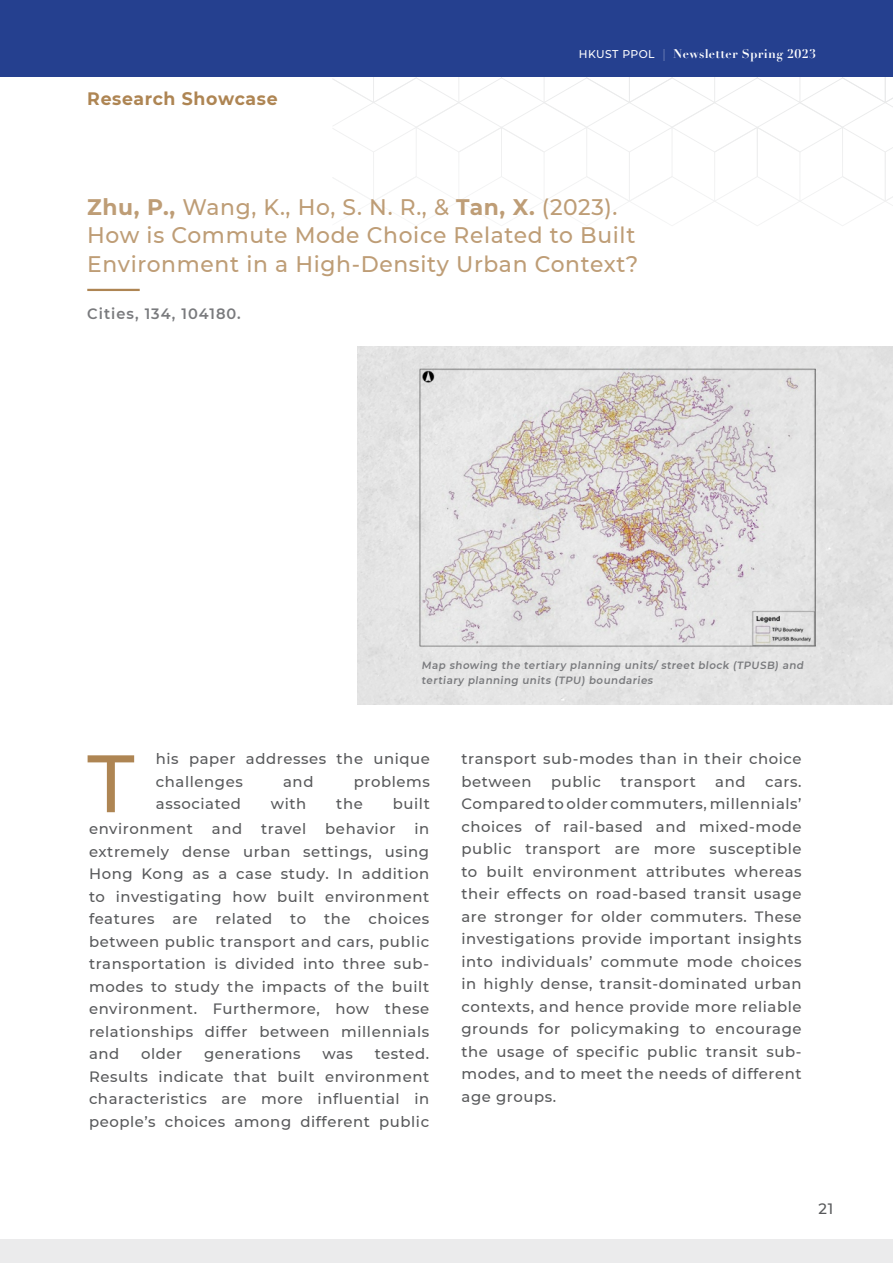
<style>
.page{position:relative;width:893px;height:1263px;background:#fff}
.page>*{position:absolute;margin:0;border:0;box-sizing:border-box;transform-origin:0 0}
.t1{font:500 81.3px "Montserrat";color:#ae8553}
.t2{font:500 22.5px/28.5px "Montserrat";letter-spacing:.03em;color:#be9d76}
.t3{font:700 18px "Montserrat";letter-spacing:.04em;color:#ae8553;scale:.96 1}
.t4{font:500 15px/22.5px "Montserrat";letter-spacing:.04em;color:#58595b;text-align:justify}
.t5{font:600 15px "Montserrat";letter-spacing:.07em;color:#797a7d}
.t6{font:700 12.3px "Didot";letter-spacing:.03em;color:#fff}
.t7{font:500 11.25px "Montserrat";letter-spacing:.04em;color:#fff;scale:.96 1}
.t8{font:600 10.5px/15px "Montserrat";color:#797a7d}
.s1{font-size:12px}
.s2{font-weight:700}
</style>
<div class="page">
<svg style="left:332px;top:77px;width:561px;height:149px"></svg>
<div style="left:1px;top:1239px;width:892px;height:24px;background:#ebebec"></div>
<div style="left:1px;top:0;width:892px;height:77px;background:#25408f"></div>
<hr style="left:87px;top:289px;width:53px;height:2px;background:#ae8553">
<img style="left:419px;top:368px;width:397px;height:278px">
<p class="t3" style="left:87px;top:85px;width:200px">Research Showcase</p>
<p class="t7" style="left:579px;top:46px;width:80px">HKUST PPOL</p>
<p class="t6" style="left:663px;top:46px;width:155px"><span class="s1">|</span> Newsletter Spring 2023</p>
<p class="t2" style="left:87px;top:192px;width:552px"><span class="s2">Zhu, P.,</span> Wang, K., Ho, S. N. R., &amp; <span class="s2">Tan, X.</span> (2023).<br>How is Commute Mode Choice Related to Built<br>Environment in a High-Density Urban Context?</p>
<p class="t5" style="left:87px;top:303px;width:155px">Cities, 134, 104180.</p>
<p class="t8" style="left:422px;top:657px;width:385px">Map showing the tertiary planning units/ street block (TPUSB) and tertiary planning units (TPU) boundaries</p>
<p class="t1" style="left:87px;top:727px;width:49px">T</p>
<p class="t4" style="left:156px;top:747px;width:276px">his paper addresses the unique challenges</p>
<p class="t4" style="left:283px;top:769px;width:32px">and</p>
<p class="t4" style="left:354px;top:769px;width:78px">problems</p>
<p class="t4" style="left:156px;top:792px;width:87px">associated</p>
<p class="t4" style="left:271px;top:792px;width:37px">with</p>
<p class="t4" style="left:336px;top:792px;width:28px">the</p>
<p class="t4" style="left:393px;top:792px;width:39px">built</p>
<p class="t4" style="left:89px;top:817px;width:342px;text-indent:325px">in extremely dense urban settings, using Hong Kong as a case study. In addition to investigating how built environment features are related to the choices between public transport and cars, public transportation is divided into three sub&shy;modes to study the impacts of the built environment. Furthermore, how these relationships differ between millennials and</p>
<p class="t4" style="left:89px;top:817px;width:105px">environment</p>
<p class="t4" style="left:212px;top:817px;width:32px">and</p>
<p class="t4" style="left:261px;top:817px;width:47px">travel</p>
<p class="t4" style="left:325px;top:817px;width:72px">behavior</p>
<p class="t4" style="left:141px;top:1042px;width:43px">older</p>
<p class="t4" style="left:204px;top:1042px;width:98px">generations</p>
<p class="t4" style="left:322px;top:1042px;width:32px">was</p>
<p class="t4" style="left:89px;top:1042px;width:342px;text-indent:286px">tested.<br>Results indicate that built environment characteristics are more influential in people’s choices among different public</p>
<p class="t4" style="left:461px;top:747px;width:342px">transport sub-modes than in their choice between</p>
<p class="t4" style="left:551px;top:769px;width:52px">public</p>
<p class="t4" style="left:620px;top:769px;width:77px">transport</p>
<p class="t4" style="left:715px;top:769px;width:32px">and</p>
<p class="t4" style="left:461px;top:769px;width:342px;text-indent:304px">cars.<br>Compared to older commuters, millennials’ choices of rail-based and mixed-mode public transport are more susceptible to built environment attributes whereas their effects on road-based transit usage are stronger for older commuters. These investigations provide important insights into individuals’ commute mode choices in highly dense, transit-dominated urban contexts, and hence provide more reliable grounds for policymaking to encourage the usage of specific public transit sub&shy;modes, and to meet the needs of different age groups.</p>
<p class="t4" style="left:819px;top:1196px;width:16px">21</p>
</div>
